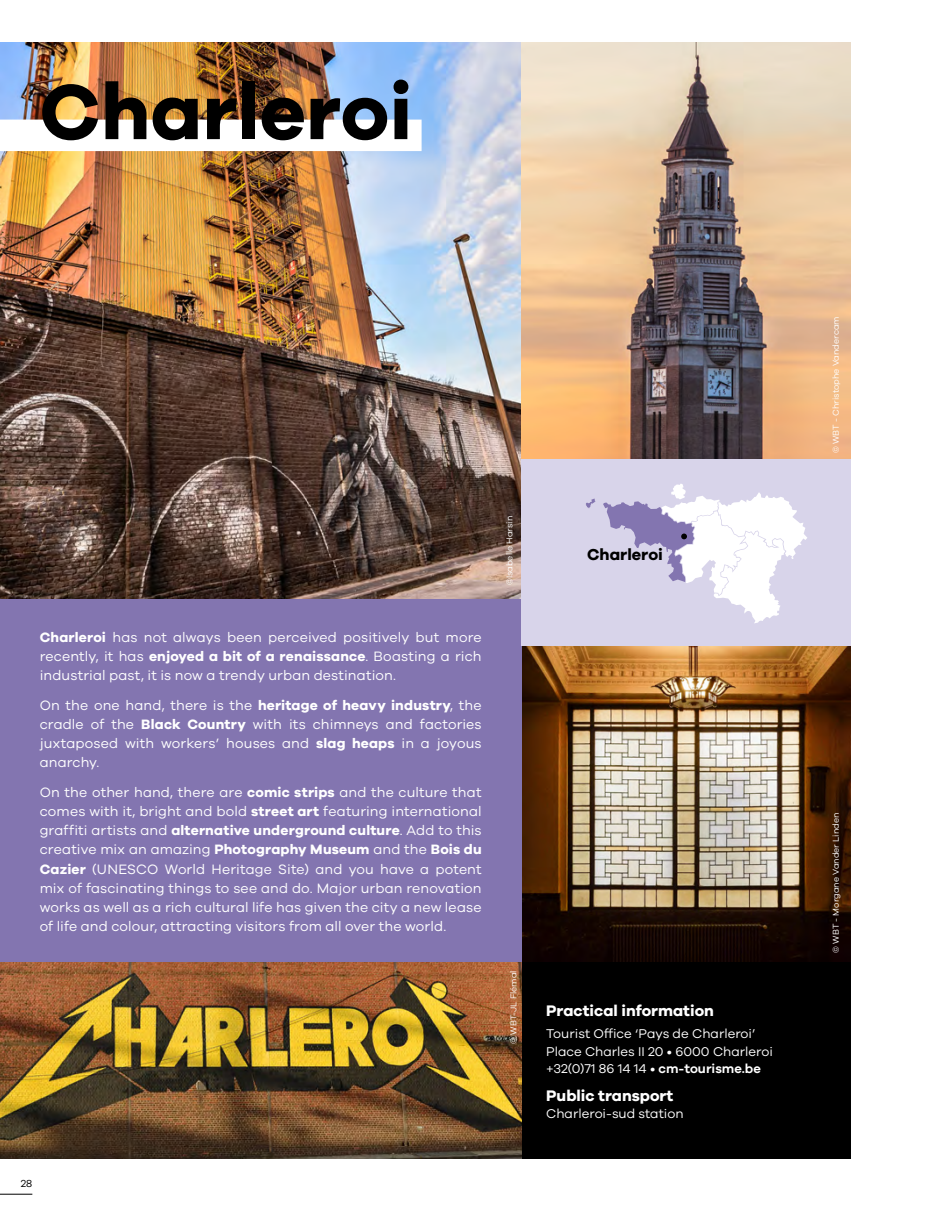
<style>
.page{position:relative;width:943px;height:1216px;background:#fff}
.page>*{position:absolute;margin:0;border:0;box-sizing:border-box;transform-origin:0 0}
.t1{font:700 80.33px "Galano Grotesque";color:#000}
.t2{font:700 16.28px "Galano Grotesque";color:#000}
.t3{font:700 15.75px "Galano Grotesque";color:#fff}
.t4{font:14px/19.2px "Galano Grotesque";letter-spacing:.01em;color:#fff;text-align:justify}
.t5{font:13.12px/17.5px "Galano Grotesque";color:#fff}
.t6{font:10.5px "Galano Grotesque";color:#000}
.t7{font:8.75px "Galano Grotesque";color:#fff}
.s1{font-weight:700}
.s2{font-weight:600}
</style>
<div class="page">
<img style="left:521px;top:645px;width:329px;height:317px">
<img style="left:0;top:42px;width:521px;height:557px">
<div style="left:521px;top:962px;width:329px;height:196px;background:#000"></div>
<img style="left:521px;top:42px;width:329px;height:417px">
<div style="left:0;top:120px;width:421px;height:31px;background:#fff"></div>
<div style="left:0;top:599px;width:521px;height:363px;background:#8375b0"></div>
<div style="left:521px;top:459px;width:329px;height:186px;background:#d8d4ea"></div>
<svg style="left:586px;top:498px;width:9px;height:10px"></svg>
<img style="left:0;top:962px;width:521px;height:196px">
<svg style="left:603px;top:484px;width:204px;height:139px"></svg>
<hr style="left:0;top:1193px;width:32px;height:1px;background:#000">
<h1 class="t1" style="left:39px;top:62px;width:375px">Charleroi</h1>
<p class="t4" style="left:40px;top:627px;width:443px"><span class="s1">Charleroi</span> has not always been perceived positively but more recently, it has <span class="s1">enjoyed a bit of a renaissance</span>. Boasting a rich industrial past, it is now a trendy urban destination.</p>
<p class="t4" style="left:40px;top:694px;width:443px">On the one hand, there is the <span class="s1">heritage of heavy industry</span>, the cradle of the <span class="s1">Black Country</span> with its chimneys and factories juxtaposed with workers’ houses and <span class="s1">slag heaps</span> in a joyous anarchy.</p>
<p class="t4" style="left:40px;top:781px;width:443px">On the other hand, there are <span class="s1">comic strips</span> and the culture that comes with it, bright and bold <span class="s1">street art</span> featuring international graffiti artists and <span class="s1">alternative underground culture</span>. Add to this creative mix an amazing <span class="s1">Photography Museum</span> and the <span class="s1">Bois du Cazier</span> (UNESCO World Heritage Site) and you have a potent mix of fascinating things to see and do. Major urban renovation works as well as a rich cultural life has given the city a new lease of life and colour, attracting visitors from all over the world.</p>
<p class="t7" style="left:504px;top:585px;width:71px;rotate:-90deg">©Isabelle Harsin</p>
<p class="t7" style="left:508px;top:1043px;width:74px;rotate:-90deg">© WBT-JL Flémal</p>
<p class="t6" style="left:21px;top:1177px;width:13px">28</p>
<p class="t2" style="left:587px;top:544px;width:77px">Charleroi</p>
<p class="t3" style="left:546px;top:1000px;width:169px">Practical information</p>
<p class="t5" style="left:546px;top:1024px;width:228px">Tourist Office ‘Pays de Charleroi’<br>Place Charles II 20 • 6000 Charleroi +32(0)71 86 14 14 • <span class="s2">cm-tourisme.be</span></p>
<p class="t3" style="left:546px;top:1085px;width:129px">Public transport</p>
<p class="t5" style="left:546px;top:1104px;width:139px">Charleroi-sud station</p>
<p class="t7" style="left:830px;top:453px;width:138px;rotate:-90deg">© WBT - Christophe Vandercam</p>
<p class="t7" style="left:830px;top:952px;width:142px;rotate:-90deg">© WBT - Morgane Vander Linden</p>
</div>
